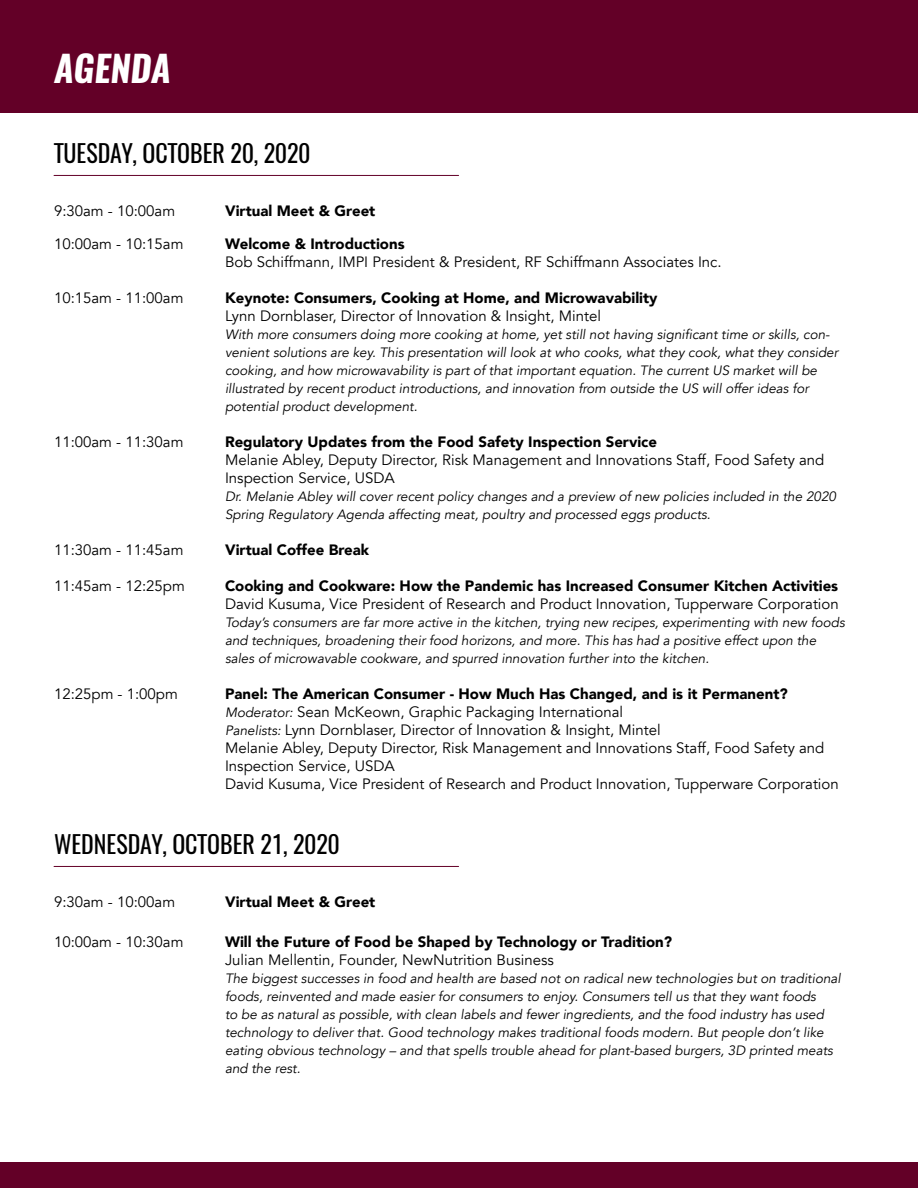
<style>
.page{position:relative;width:918px;height:1188px;background:#fff}
.page>*{position:absolute;margin:0;border:0;box-sizing:border-box;transform-origin:0 0}
.t1{font:italic 700 36px "Oswald";color:#fff}
.t2{font:24px "Oswald";color:#000}
.t3{font:15px/18px "Avenir";color:#000}
.t4{font:900 15px "Avenir";color:#000}
.t5{font:italic 13.5px/18px "Avenir";color:#000}
.s1{font-weight:900}
.s2{font-style:italic;font-size:13.5px}
</style>
<div class="page">
<div style="left:0;top:0;width:918px;height:112px;background:#630027"></div>
<hr style="left:54px;top:175px;width:405px;height:1px;background:#630027">
<hr style="left:54px;top:866px;width:405px;height:1px;background:#630027">
<div style="left:0;top:1163px;width:918px;height:25px;background:#630027"></div>
<h1 class="t1" style="left:54px;top:43px;width:118px">AGENDA</h1>
<h2 class="t2" style="left:54px;top:136px;width:258px">TUESDAY, OCTOBER 20, 2020</h2>
<p class="t3" style="left:54px;top:202px;width:123px">9:30am - 10:00am</p>
<p class="t4" style="left:225px;top:198px;width:152px">Virtual Meet &amp; Greet</p>
<p class="t3" style="left:54px;top:236px;width:131px">10:00am - 10:15am</p>
<p class="t3" style="left:54px;top:289px;width:131px">10:15am - 11:00am</p>
<p class="t3" style="left:54px;top:433px;width:131px">11:00am - 11:30am</p>
<p class="t4" style="left:225px;top:231px;width:181px">Welcome &amp; Introductions</p>
<p class="t3" style="left:225px;top:254px;width:498px">Bob Schiffmann, IMPI President &amp; President, RF Schiffmann Associates Inc.</p>
<p class="t4" style="left:225px;top:285px;width:434px">Keynote: Consumers, Cooking at Home, and Microwavability</p>
<p class="t3" style="left:225px;top:307px;width:377px">Lynn Dornblaser, Director of Innovation &amp; Insight, Mintel</p>
<p class="t5" style="left:225px;top:326px;width:615px">With more consumers doing more cooking at home, yet still not having significant time or skills, con&shy;venient solutions are key. This presentation will look at who cooks, what they cook, what they consider cooking, and how microwavability is part of that important equation. The current US market will be illustrated by recent product introductions, and innovation from outside the US will offer ideas for potential product development.</p>
<p class="t4" style="left:225px;top:429px;width:434px">Regulatory Updates from the Food Safety Inspection Service</p>
<p class="t3" style="left:225px;top:451px;width:601px">Melanie Abley, Deputy Director, Risk Management and Innovations Staff, Food Safety and<br>Inspection Service, USDA</p>
<p class="t5" style="left:225px;top:488px;width:613px">Dr. Melanie Abley will cover recent policy changes and a preview of new policies included in the 2020<br>Spring Regulatory Agenda affecting meat, poultry and processed eggs products.</p>
<p class="t3" style="left:54px;top:541px;width:131px">11:30am - 11:45am</p>
<p class="t4" style="left:225px;top:537px;width:146px">Virtual Coffee Break</p>
<p class="t3" style="left:54px;top:577px;width:132px">11:45am - 12:25pm</p>
<p class="t3" style="left:54px;top:685px;width:125px">12:25pm - 1:00pm</p>
<p class="t4" style="left:225px;top:573px;width:615px">Cooking and Cookware: How the Pandemic has Increased Consumer Kitchen Activities</p>
<p class="t3" style="left:225px;top:595px;width:615px">David Kusuma, Vice President of Research and Product Innovation, Tupperware Corporation</p>
<p class="t5" style="left:225px;top:613px;width:621px">Today’s consumers are far more active in the kitchen, trying new recipes, experimenting with new foods and techniques, broadening their food horizons, and more. This has had a positive effect upon the sales of microwavable cookware, and spurred innovation further into the kitchen.</p>
<p class="t3" style="left:225px;top:685px;width:615px"><span class="s1">Panel: The American Consumer - How Much Has Changed, and is it Permanent?<br></span><span class="s2">Moderator:</span> Sean McKeown, Graphic Packaging International<br><span class="s2">Panelists:</span> Lynn Dornblaser, Director of Innovation &amp; Insight, Mintel<br>Melanie Abley, Deputy Director, Risk Management and Innovations Staff, Food Safety and Inspection Service, USDA<br>David Kusuma, Vice President of Research and Product Innovation, Tupperware Corporation</p>
<h2 class="t2" style="left:54px;top:827px;width:287px">WEDNESDAY, OCTOBER 21, 2020</h2>
<p class="t3" style="left:54px;top:893px;width:123px">9:30am - 10:00am</p>
<p class="t4" style="left:225px;top:889px;width:152px">Virtual Meet &amp; Greet</p>
<p class="t3" style="left:54px;top:933px;width:131px">10:00am - 10:30am</p>
<p class="t4" style="left:225px;top:929px;width:449px">Will the Future of Food be Shaped by Technology or Tradition?</p>
<p class="t3" style="left:225px;top:951px;width:330px">Julian Mellentin, Founder, NewNutrition Business</p>
<p class="t5" style="left:225px;top:970px;width:617px">The biggest successes in food and health are based not on radical new technologies but on traditional foods, reinvented and made easier for consumers to enjoy. Consumers tell us that they want foods<br>to be as natural as possible, with clean labels and fewer ingredients, and the food industry has used technology to deliver that. Good technology makes traditional foods modern. But people don’t like eating obvious technology – and that spells trouble ahead for plant-based burgers, 3D printed meats and the rest.</p>
</div>
